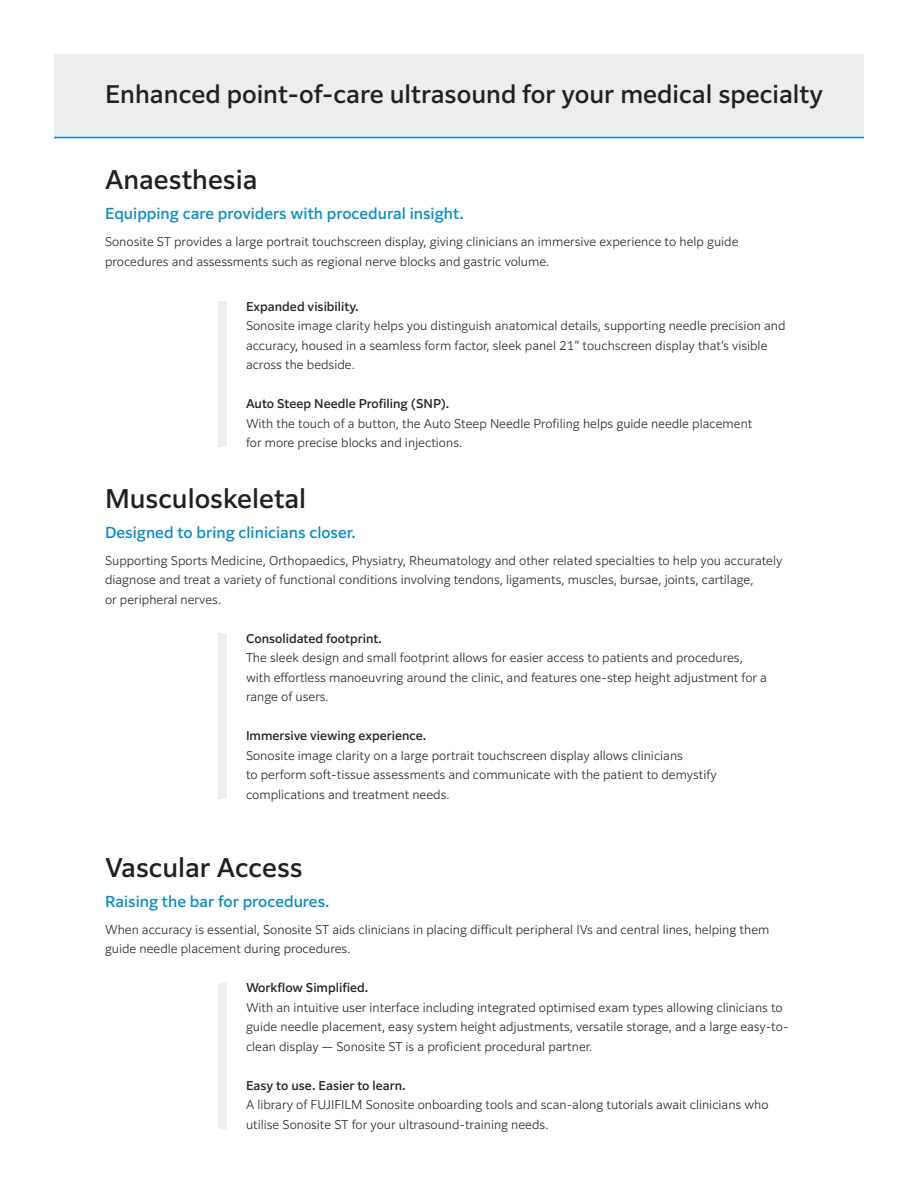
<style>
.page{position:relative;width:918px;height:1188px;background:#fff}
.page>*{position:absolute;margin:0;border:0;box-sizing:border-box;transform-origin:0 0}
.t1{font:500 25.5px "Clarimo UDPE";color:#231f20}
.t2{font:500 24px "Clarimo UDPE";color:#231f20}
.t3{font:500 15px "Clarimo UDPE";color:#0a8ec0}
.Body_copy{font:300 12px/19.5px "Clarimo UDPE";color:#231f20}
.Body_copy-2{font:500 12px "Clarimo UDPE";color:#231f20}
</style>
<div class="page">
<div style="left:54px;top:54px;width:810px;height:84px;background:#eceded"></div>
<hr style="left:54px;top:137px;width:810px;height:1px;background:#0a8ec0">
<div style="left:218px;top:302px;width:8px;height:145px;background:#eceded"></div>
<div style="left:218px;top:634px;width:8px;height:165px;background:#eceded"></div>
<div style="left:218px;top:983px;width:8px;height:146px;background:#eceded"></div>
<h1 class="t2" style="left:105px;top:75px;width:720px">Enhanced point-of-care ultrasound for your medical specialty</h1>
<h2 class="t1" style="left:105px;top:159px;width:154px">Anaesthesia</h2>
<h1 class="t3" style="left:105px;top:201px;width:360px">Equipping care providers with procedural insight.</h1>
<h1 class="Body_copy" style="left:105px;top:231px;width:635px">Sonosite ST provides a large portrait touchscreen display, giving clinicians an immersive experience to help guide procedures and assessments such as regional nerve blocks and gastric volume.</h1>
<p class="Body_copy-2" style="left:246px;top:296px;width:114px">Expanded visibility.</p>
<p class="Body_copy" style="left:246px;top:315px;width:541px">Sonosite image clarity helps you distinguish anatomical details, supporting needle precision and accuracy, housed in a seamless form factor, sleek panel 21” touchscreen display that’s visible across the bedside.</p>
<p class="Body_copy-2" style="left:246px;top:394px;width:205px">Auto Steep Needle Profiling (SNP).</p>
<p class="Body_copy" style="left:246px;top:412px;width:508px">With the touch of a button, the Auto Steep Needle Profiling helps guide needle placement for more precise blocks and injections.</p>
<h2 class="t1" style="left:105px;top:478px;width:203px">Musculoskeletal</h2>
<h1 class="t3" style="left:105px;top:520px;width:252px">Designed to bring clinicians closer.</h1>
<p class="Body_copy" style="left:105px;top:550px;width:679px">Supporting Sports Medicine, Orthopaedics, Physiatry, Rheumatology and other related specialties to help you accurately diagnose and treat a variety of functional conditions involving tendons, ligaments, muscles, bursae, joints, cartilage,<br>or peripheral nerves.</p>
<p class="Body_copy-2" style="left:246px;top:629px;width:138px">Consolidated footprint.</p>
<p class="Body_copy" style="left:246px;top:647px;width:523px">The sleek design and small footprint allows for easier access to patients and procedures, with effortless manoeuvring around the clinic, and features one-step height adjustment for a range of users.</p>
<p class="Body_copy-2" style="left:246px;top:726px;width:182px">Immersive viewing experience.</p>
<p class="Body_copy" style="left:246px;top:745px;width:472px">Sonosite image clarity on a large portrait touchscreen display allows clinicians<br>to perform soft-tissue assessments and communicate with the patient to demystify complications and treatment needs.</p>
<h2 class="t1" style="left:105px;top:847px;width:199px">Vascular Access</h2>
<h1 class="t3" style="left:105px;top:889px;width:226px">Raising the bar for procedures.</h1>
<p class="Body_copy" style="left:105px;top:919px;width:666px">When accuracy is essential, Sonosite ST aids clinicians in placing difficult peripheral IVs and central lines, helping them guide needle placement during procedures.</p>
<p class="Body_copy-2" style="left:246px;top:978px;width:124px">Workflow Simplified.</p>
<p class="Body_copy" style="left:246px;top:997px;width:544px">With an intuitive user interface including integrated optimised exam types allowing clinicians to guide needle placement, easy system height adjustments, versatile storage, and a large easy-to&shy;clean display — Sonosite ST is a proficient procedural partner.</p>
<p class="Body_copy-2" style="left:246px;top:1076px;width:161px">Easy to use. Easier to learn.</p>
<p class="Body_copy" style="left:246px;top:1094px;width:524px">A library of FUJIFILM Sonosite onboarding tools and scan-along tutorials await clinicians who utilise Sonosite ST for your ultrasound-training needs.</p>
</div>
